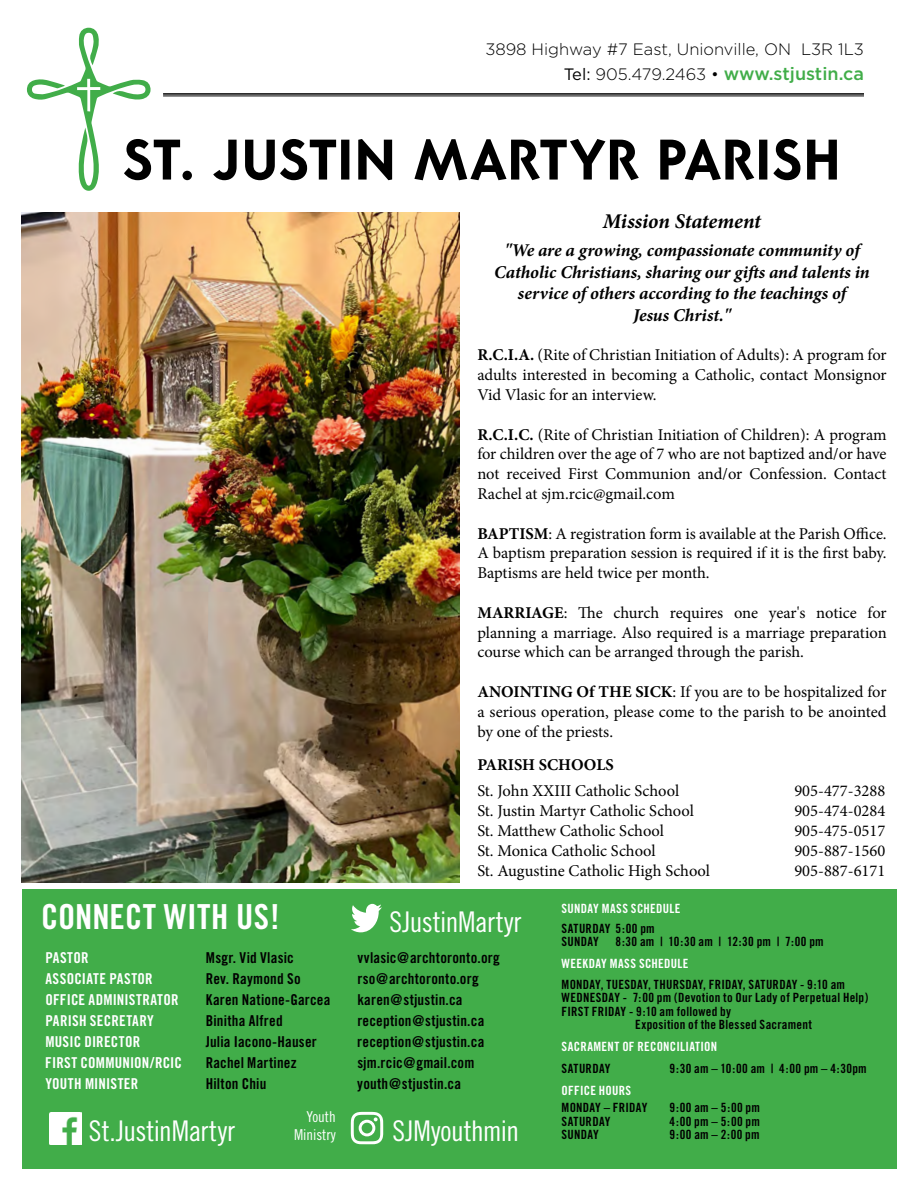
<style>
.page{position:relative;width:918px;height:1188px;background:#fff}
.page>*{position:absolute;margin:0;border:0;box-sizing:border-box;transform-origin:0 0}
.t1{font:34.5px "Trade Gothic Bold Cond Twenty";color:#fff}
.t2{font:28.5px "Trade Gothic Cond Eighteen";letter-spacing:-.01em;color:#fff}
.t3{font:italic 700 21px "Minion Pro";letter-spacing:-.005em;color:#000}
.t4{font:italic 700 18px/21.6px "Minion Pro";letter-spacing:-.005em;color:#000;text-align:center}
.t5{font:500 18px "Gotham HTF";color:#41ad49}
.t6{font:16.5px/19.8px "Minion Pro";color:#000;text-align:justify}
.t7{font:300 16.5px "Gotham HTF";color:#000}
.t8{font:700 16.5px "Minion Pro";color:#000}
.t9{font:15px "Trade Gothic Bold Cond Twenty";letter-spacing:.015em;color:#000}
.t10{font:15px "Trade Gothic Bold Cond Twenty";letter-spacing:.015em;color:#fff}
.t11{font:15px/18px "Trade Gothic Cond Eighteen";color:#fff;text-align:right}
.t12{font:12.75px/13.5px "Trade Gothic Bold Cond Twenty";letter-spacing:.02em;color:#000}
.t13{font:12.75px "Trade Gothic Bold Cond Twenty";letter-spacing:.03em;color:#fff}
.s1{font-weight:400;font-size:16.5px;color:#000}
.s2{font-weight:300;font-size:16.5px;color:#000}
.s3{font-weight:700}
</style>
<div class="page">
<div style="left:22px;top:889px;width:874px;height:280px;background:#41ad49"></div>
<svg style="left:27px;top:28px;width:810px;height:163px"></svg>
<hr style="left:163px;top:93px;width:701px;height:2px;background:#000">
<hr style="left:163px;top:96px;width:701px;height:1px;background:#000">
<img style="left:49px;top:1112px;width:32px;height:32px">
<svg style="left:351px;top:1112px;width:32px;height:32px"></svg>
<svg style="left:351px;top:904px;width:31px;height:28px"></svg>
<img style="left:22px;top:212px;width:437px;height:670px">
<p class="t7" style="left:485px;top:40px;width:380px">3898 Highway #7 East, Unionville, ON L3R 1L3</p>
<p class="t5" style="left:564px;top:64px;width:302px"><span class="s1">Tel:</span> <span class="s2">905.479.2463 •</span> www.stjustin.ca</p>
<p class="t3" style="left:603px;top:206px;width:160px">Mission Statement</p>
<p class="t4" style="left:494px;top:239px;width:377px">"We are a growing, compassionate community of Catholic Christians, sharing our gifts and talents in service of others according to the teachings of<br>Jesus Christ."</p>
<p class="t6" style="left:477px;top:345px;width:411px"><span class="s3">R.C.I.A.</span> (Rite of Christian Initiation of Adults): A program for adults interested in becoming a Catholic, contact Monsignor Vid Vlasic for an interview.</p>
<p class="t6" style="left:477px;top:424px;width:411px"><span class="s3">R.C.I.C.</span> (Rite of Christian Initiation of Children): A program for children over the age of 7 who are not baptized and/or have not received First Communion and/or Confession. Contact Rachel at sjm.rcic@gmail.com</p>
<p class="t6" style="left:477px;top:523px;width:411px"><span class="s3">BAPTISM</span>: A registration form is available at the Parish Office.<br>A baptism preparation session is required if it is the first baby.<br>Baptisms are held twice per month.</p>
<p class="t6" style="left:477px;top:603px;width:411px"><span class="s3">MARRIAGE</span>: The church requires one year's notice for planning a marriage. Also required is a marriage preparation course which can be arranged through the parish.</p>
<p class="t6" style="left:477px;top:682px;width:411px"><span class="s3">ANOINTING Of THE SICK</span>: If you are to be hospitalized for a serious operation, please come to the parish to be anointed by one of the priests.</p>
<p class="t8" style="left:477px;top:753px;width:138px">PARISH SCHOOLS</p>
<p class="t6" style="left:477px;top:781px;width:203px">St. John XXIII Catholic School</p>
<p class="t6" style="left:794px;top:781px;width:92px">905-477-3288</p>
<p class="t6" style="left:477px;top:801px;width:218px">St. Justin Martyr Catholic School</p>
<p class="t6" style="left:794px;top:801px;width:92px">905-474-0284</p>
<p class="t6" style="left:477px;top:821px;width:188px">St. Matthew Catholic School</p>
<p class="t6" style="left:794px;top:821px;width:92px">905-475-0517</p>
<p class="t6" style="left:477px;top:841px;width:180px">St. Monica Catholic School</p>
<p class="t6" style="left:794px;top:841px;width:92px">905-887-1560</p>
<p class="t6" style="left:477px;top:861px;width:234px">St. Augustine Catholic High School</p>
<p class="t6" style="left:794px;top:861px;width:92px">905-887-6171</p>
<h1 class="t1" style="left:41px;top:896px;width:240px">Connect WITH US!</h1>
<h2 class="t2" style="left:389px;top:905px;width:134px">SJustinMartyr</h2>
<p class="t10" style="left:45px;top:949px;width:42px">Pastor</p>
<p class="t9" style="left:206px;top:949px;width:89px">Msgr. Vid Vlasic</p>
<p class="t9" style="left:357px;top:949px;width:144px">vvlasic@archtoronto.org</p>
<p class="t10" style="left:45px;top:970px;width:106px">Associate Pastor</p>
<p class="t9" style="left:206px;top:970px;width:96px">Rev. Raymond So</p>
<p class="t9" style="left:357px;top:970px;width:123px">rso@archtoronto.org</p>
<p class="t10" style="left:45px;top:991px;width:51px">OFFICE admi</p>
<p class="t10" style="left:117px;top:991px;width:61px">nistrator</p>
<p class="t9" style="left:206px;top:991px;width:126px">Karen Natione-Garcea</p>
<p class="t9" style="left:357px;top:991px;width:107px">karen@stjustin.ca</p>
<p class="t10" style="left:45px;top:1012px;width:96px">PARISH Secretary</p>
<p class="t9" style="left:206px;top:1012px;width:78px">Binitha Alfred</p>
<p class="t9" style="left:357px;top:1012px;width:128px">reception@stjustin.ca</p>
<p class="t10" style="left:45px;top:1033px;width:17px">Music</p>
<p class="t10" style="left:85px;top:1033px;width:55px">director</p>
<p class="t9" style="left:206px;top:1033px;width:112px">Julia Iacono-Hauser</p>
<p class="t9" style="left:357px;top:1033px;width:129px">reception@stjustin.ca</p>
<p class="t10" style="left:45px;top:1054px;width:125px">First Communion/Rcic</p>
<p class="t9" style="left:206px;top:1054px;width:92px">Rachel Martinez</p>
<p class="t9" style="left:357px;top:1054px;width:119px">sjm.rcic@gmail.com</p>
<p class="t10" style="left:45px;top:1075px;width:90px">Youth Minister</p>
<p class="t9" style="left:206px;top:1075px;width:62px">Hilton Chiu</p>
<p class="t9" style="left:357px;top:1075px;width:105px">youth@stjustin.ca</p>
<p class="t11" style="left:294px;top:1107px;width:43px">Youth<br>Ministry</p>
<h2 class="t2" style="left:89px;top:1114px;width:148px">St.JustinMartyr</h2>
<h2 class="t2" style="left:393px;top:1114px;width:128px">SJMyouthmin</h2>
<p class="t13" style="left:562px;top:900px;width:120px">SUNDAY Mass Schedule</p>
<p class="t12" style="left:562px;top:922px;width:95px">SATURDAY 5:00 pm<br>SUNDAY</p>
<p class="t12" style="left:616px;top:935px;width:210px">8:30 am | 10:30 am | 12:30 pm | 7:00 pm</p>
<p class="t13" style="left:562px;top:956px;width:128px">Weekday Mass Schedule</p>
<p class="t12" style="left:562px;top:977px;width:285px">MONDAY, TUESDAY, THURSDAY, FRIDAY, SATURDAY - 9:10 am</p>
<p class="t12" style="left:562px;top:991px;width:308px">WEDNESDAY - 7:00 pm (Devotion to Our Lady of Perpetual Help)</p>
<p class="t12" style="left:562px;top:1004px;width:171px">FIRST FRIDAY - 9:10 am followed by</p>
<p class="t12" style="left:635px;top:1018px;width:178px">Exposition of the Blessed Sacrament</p>
<p class="t13" style="left:562px;top:1039px;width:14px">Sacram</p>
<p class="t13" style="left:602px;top:1039px;width:117px">ent of reconciliation</p>
<p class="t12" style="left:562px;top:1062px;width:50px">SATURDAY</p>
<p class="t12" style="left:670px;top:1062px;width:199px">9:30 am – 10:00 am | 4:00 pm – 4:30pm</p>
<p class="t13" style="left:562px;top:1083px;width:71px">OFFICE HOURS</p>
<p class="t12" style="left:562px;top:1101px;width:87px">MONDAY – FRIDAY</p>
<p class="t12" style="left:670px;top:1101px;width:92px">9:00 am – 5:00 pm</p>
<p class="t12" style="left:562px;top:1114px;width:50px">SATURDAY</p>
<p class="t12" style="left:670px;top:1114px;width:92px">4:00 pm – 5:00 pm</p>
<p class="t12" style="left:562px;top:1128px;width:39px">SUNDAY</p>
<p class="t12" style="left:670px;top:1128px;width:92px">9:00 am – 2:00 pm</p>
</div>
